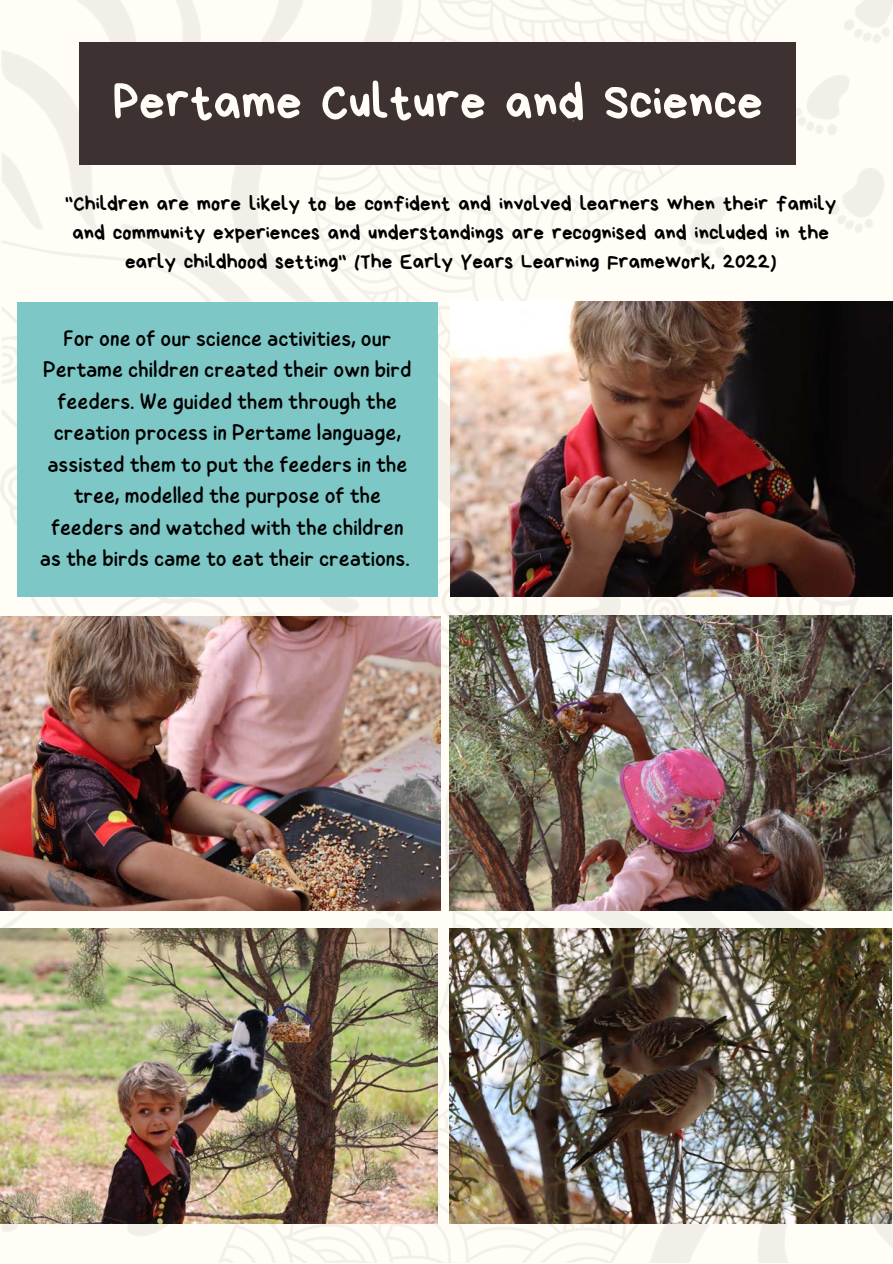
<style>
.page{position:relative;width:893px;height:1264px;background:#fff}
.page>*{position:absolute;margin:0;border:0;box-sizing:border-box;transform-origin:0 0}
.t1{font:51.15px "Bryndan Write";color:#fffdf5}
.t2{font:22.5px/31.5px "Childos Arabic";color:#000;text-align:center}
.t3{font:21px/29.2px "Bryndan Write";color:#000;text-align:center}
</style>
<div class="page">
<img style="left:0;top:0;width:892px;height:1262px">
<div style="left:79px;top:43px;width:716px;height:122px;background:#3d3132"></div>
<img style="left:449px;top:929px;width:442px;height:294px">
<img style="left:0;top:929px;width:437px;height:294px">
<img style="left:449px;top:615px;width:442px;height:295px">
<img style="left:0;top:616px;width:440px;height:294px">
<img style="left:450px;top:302px;width:442px;height:294px">
<div style="left:17px;top:302px;width:420px;height:294px;background:#7dc7c7"></div>
<p class="t1" style="left:113px;top:76px;width:651px">Pertame Culture and Science</p>
<p class="t3" style="left:65px;top:189px;width:772px">"Children are more likely to be confident and involved learners when their family and community experiences and understandings are recognised and included in the early childhood setting" (The Early Years Learning Framework, 2022)</p>
<p class="t2" style="left:40px;top:323px;width:373px">For one of our science activities, our Pertame children created their own bird feeders. We guided them through the creation process in Pertame language, assisted them to put the feeders in the tree, modelled the purpose of the feeders and watched with the children as the birds came to eat their creations.</p>
</div>
